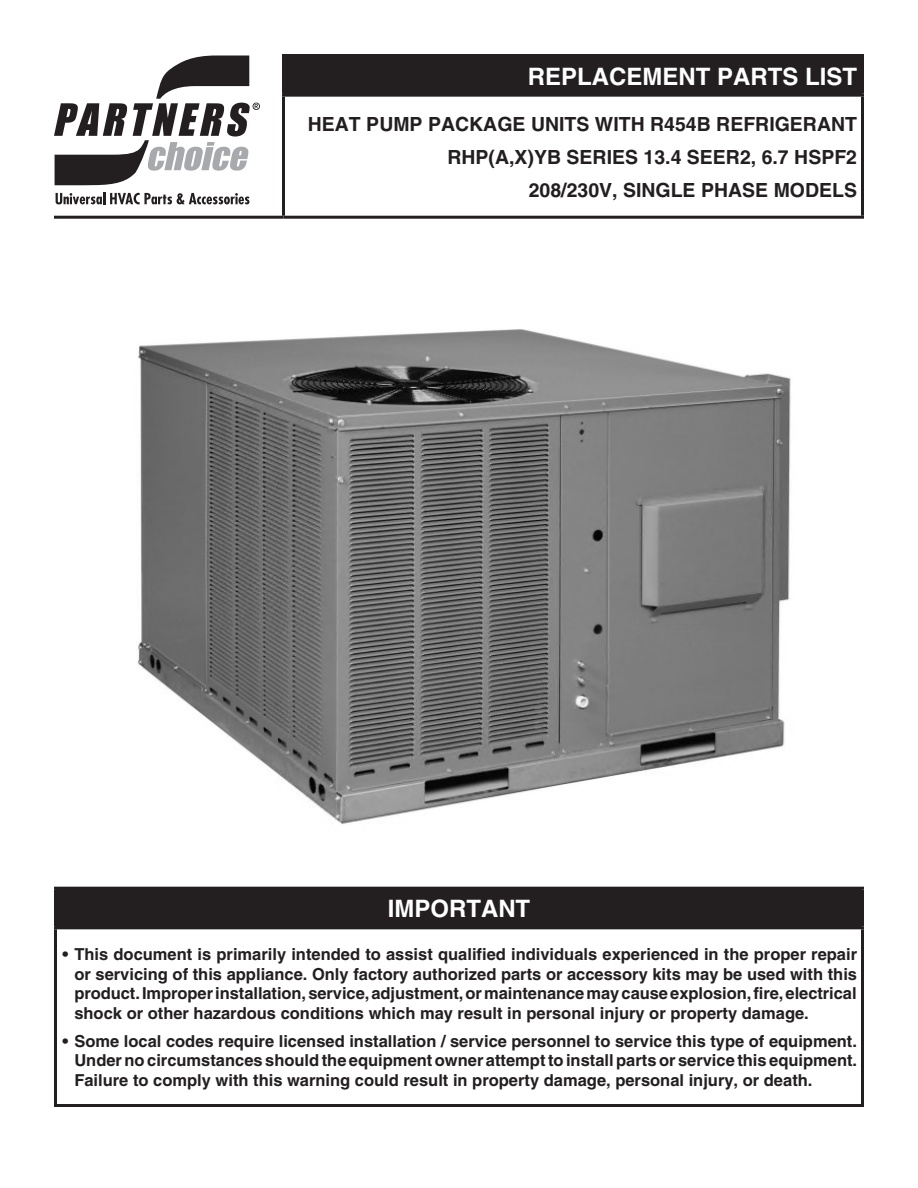
<style>
.page{position:relative;width:918px;height:1188px;background:#fff}
.page>*{position:absolute;margin:0;border:0;box-sizing:border-box;transform-origin:0 0}
.Title_Bar_White__16_pt__BOLD{font:700 24px "Helvetica";color:#fff}
.IMPORTANT_White__16_pt__BOLD{font:700 24px "Helvetica";color:#fff}
.Front_Page_Title__14_pt__BOLD{font:700 19.5px "Helvetica";color:#231f20}
.Front_Page_Bullet__11_pt__BOLD{font:700 16.5px/19.8px "Helvetica";color:#231f20;text-align:justify}
</style>
<div class="page">
<div style="left:284px;top:56px;width:578px;height:39px;background:#231f20"></div>
<hr style="left:282px;top:54px;width:582px;height:3px;background:#231f20">
<hr style="left:861px;top:57px;width:3px;height:37px;background:#231f20">
<hr style="left:282px;top:94px;width:582px;height:3px;background:#231f20">
<hr style="left:861px;top:97px;width:3px;height:119px;background:#231f20">
<hr style="left:284px;top:216px;width:580px;height:3px;background:#231f20">
<hr style="left:282px;top:57px;width:3px;height:37px;background:#231f20">
<hr style="left:282px;top:97px;width:3px;height:119px;background:#231f20">
<hr style="left:54px;top:216px;width:230px;height:3px;background:#231f20">
<svg style="left:56px;top:192px;width:194px;height:12px"></svg>
<svg style="left:54px;top:56px;width:206px;height:129px"></svg>
<div style="left:56px;top:888px;width:806px;height:40px;background:#231f20"></div>
<hr style="left:54px;top:887px;width:810px;height:3px;background:#231f20">
<hr style="left:861px;top:890px;width:3px;height:36px;background:#231f20">
<hr style="left:54px;top:926px;width:810px;height:3px;background:#231f20">
<hr style="left:861px;top:929px;width:3px;height:175px;background:#231f20">
<hr style="left:54px;top:1104px;width:810px;height:3px;background:#231f20">
<hr style="left:54px;top:890px;width:3px;height:36px;background:#231f20">
<hr style="left:54px;top:929px;width:3px;height:175px;background:#231f20">
<img style="left:138px;top:329px;width:653px;height:495px">
<p class="Title_Bar_White__16_pt__BOLD" style="left:528px;top:62px;width:331px">REPLACEMENT PARTS LIST</p>
<p class="Front_Page_Title__14_pt__BOLD" style="left:308px;top:112px;width:551px">HEAT PUMP PACKAGE UNITS WITH R454B REFRIGERANT</p>
<p class="Front_Page_Title__14_pt__BOLD" style="left:447px;top:145px;width:411px">RHP(A,X)YB SERIES 13.4 SEER2, 6.7 HSPF2</p>
<p class="Front_Page_Title__14_pt__BOLD" style="left:529px;top:178px;width:330px">208/230V, SINGLE PHASE MODELS</p>
<p class="IMPORTANT_White__16_pt__BOLD" style="left:388px;top:894px;width:144px">IMPORTANT</p>
<p class="Front_Page_Bullet__11_pt__BOLD" style="left:74px;top:944px;width:784px;text-indent:-12px">• This document is primarily intended to assist qualified individuals experienced in the proper repair or servicing of this appliance. Only factory authorized parts or accessory kits may be used with this product. Improper installation, service, adjustment, or maintenance may cause explosion, fire, electrical shock or other hazardous conditions which may result in personal injury or property damage.</p>
<p class="Front_Page_Bullet__11_pt__BOLD" style="left:74px;top:1031px;width:784px;text-indent:-12px">• Some local codes require licensed installation / service personnel to service this type of equipment.<br>Under no circumstances should the equipment owner attempt to install parts or service this equipment.<br>Failure to comply with this warning could result in property damage, personal injury, or death.</p>
</div>
